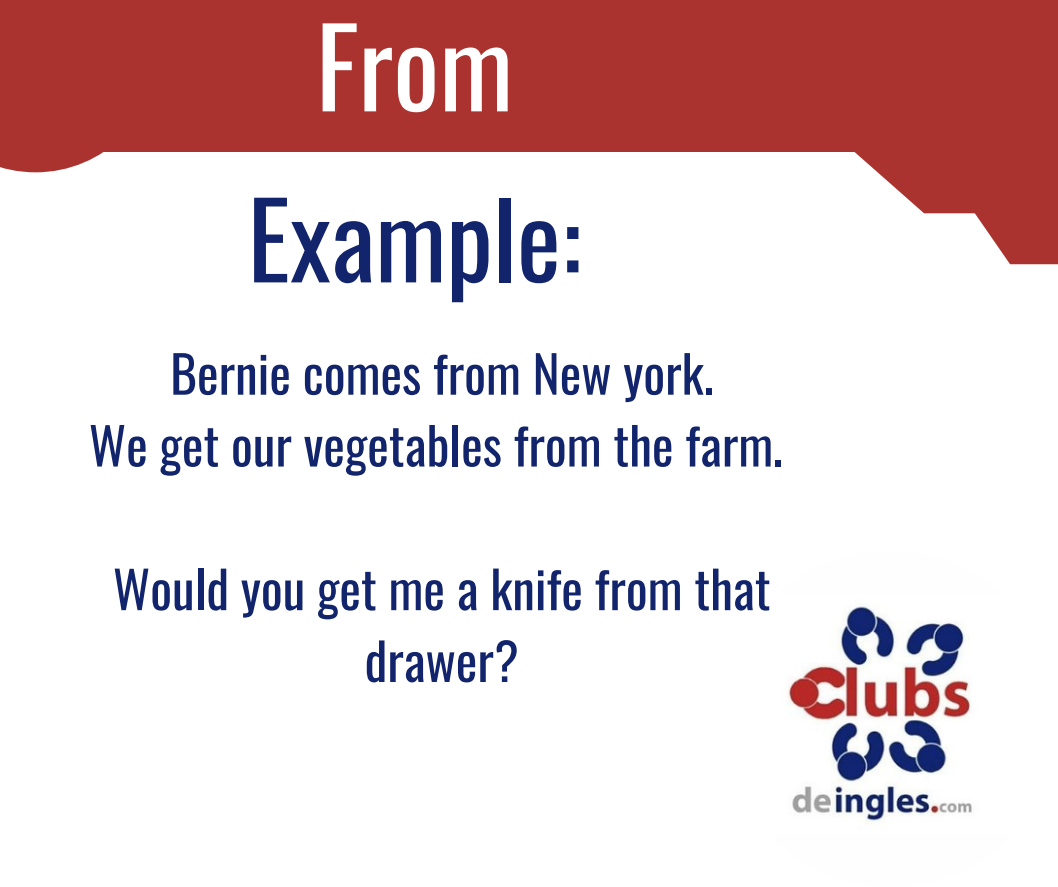
<style>
.page{position:relative;width:1058px;height:887px;background:#fff}
.page>*{position:absolute;margin:0;border:0;box-sizing:border-box;transform-origin:0 0}
.t1{font:108.6px "Oswald";color:#fff}
.t2{font:104.55px "Oswald";color:#12246b}
.t3{font:51.3px/71.8px "Oswald";color:#12246b;text-align:center}
</style>
<div class="page">
<img style="left:722px;top:551px;width:336px;height:335px;border-radius:50%">
<div style="left:89px;top:49px;width:969px;height:102px;background:#ab332f"></div>
<svg style="left:866px;top:162px;width:192px;height:102px"></svg>
<div style="left:134px;top:0;width:924px;height:100px;background:#ab332f"></div>
<svg style="left:783px;top:151px;width:123px;height:11px"></svg>
<div style="left:906px;top:151px;width:152px;height:62px;background:#ab332f"></div>
<div style="left:0;top:0;width:159px;height:172px;background:#ab332f"></div>
<h1 class="t1" style="left:316px;top:-18px;width:199px">From</h1>
<h2 class="t2" style="left:247px;top:158px;width:335px">Example:</h2>
<p class="t3" style="left:89px;top:335px;width:695px">Bernie comes from New york.<br>We get our vegetables from the farm.</p>
<p class="t3" style="left:113px;top:551px;width:659px">Would you get me a knife from that drawer?</p>
</div>
